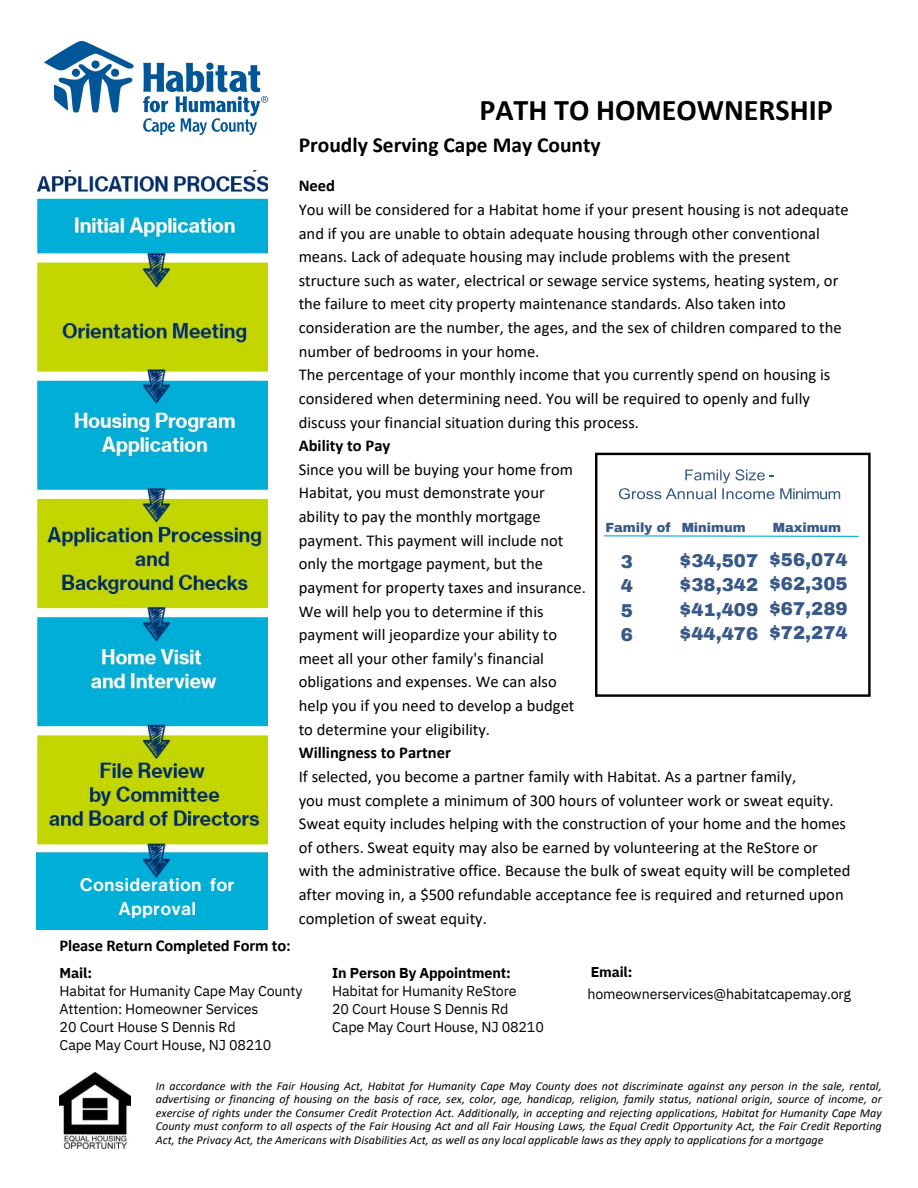
<style>
.page{position:relative;width:918px;height:1188px;background:#fff}
.page>*{position:absolute;margin:0;border:0;box-sizing:border-box;transform-origin:0 0}
.t1{font:700 30.15px "Calibri";color:#000}
.t2{font:700 21.45px "Calibri";color:#000}
.t3{font:900 18.15px "Archivo";color:#385988}
.t4{font:18px/23.7px "N Haas Grotesk DS Pro 65 Md";letter-spacing:.045em;color:#fff;text-align:center}
.t5{font:16.5px/23.7px "Calibri";color:#000}
.t6{font:700 16.5px "Calibri";color:#000}
.t7{font:14.25px "IBM Plex Sans";letter-spacing:-.01em;color:#000}
.t8{font:700 14.25px "IBM Plex Sans";letter-spacing:-.01em;color:#000}
.t9{font:900 13.05px "Archivo";color:#385988}
.t10{font:italic 12px/13.5px "Calibri";color:#000;text-align:justify}
</style>
<div class="page">
<img style="left:36px;top:170px;width:231px;height:759px">
<div style="left:595px;top:453px;width:276px;height:244px;border:2px solid #000"></div>
<svg style="left:619px;top:469px;width:221px;height:30px"></svg>
<img style="left:60px;top:1072px;width:70px;height:77px">
<img style="left:44px;top:42px;width:223px;height:93px">
<svg style="left:603px;top:535px;width:256px;height:2px"></svg>
<div style="left:60px;top:291px;width:180px;height:30px;background:#c4d600"></div>
<div style="left:44px;top:883px;width:208px;height:46px;background:#00afd7"></div>
<div style="left:227px;top:881px;width:26px;height:33px;background:#00afd7"></div>
<p class="t1" style="left:479px;top:97px;width:355px">PATH TO HOMEOWNERSHIP</p>
<p class="t2" style="left:299px;top:136px;width:303px">Proudly Serving Cape May County</p>
<p class="t4" style="left:80px;top:873px;width:155px">Consideration for<br>Approval</p>
<p class="t6" style="left:60px;top:939px;width:233px">Please Return Completed Form to:</p>
<p class="t6" style="left:299px;top:179px;width:38px">Need</p>
<p class="t5" style="left:299px;top:199px;width:551px">You will be considered for a Habitat home if your present housing is not adequate</p>
<p class="t5" style="left:299px;top:223px;width:523px">and if you are unable to obtain adequate housing through other conventional</p>
<p class="t5" style="left:299px;top:246px;width:493px">means. Lack of adequate housing may include problems with the present</p>
<p class="t5" style="left:299px;top:270px;width:541px">structure such as water, electrical or sewage service systems, heating system, or</p>
<p class="t5" style="left:299px;top:293px;width:489px">the failure to meet city property maintenance standards. Also taken into</p>
<p class="t5" style="left:299px;top:317px;width:545px">consideration are the number, the ages, and the sex of children compared to the</p>
<p class="t5" style="left:299px;top:341px;width:242px">number of bedrooms in your home.</p>
<p class="t5" style="left:299px;top:364px;width:533px">The percentage of your monthly income that you currently spend on housing is</p>
<p class="t5" style="left:299px;top:388px;width:513px">considered when determining need. You will be required to openly and fully</p>
<p class="t5" style="left:299px;top:412px;width:342px">discuss your financial situation during this process.</p>
<p class="t6" style="left:299px;top:439px;width:93px">Ability to Pay</p>
<p class="t5" style="left:299px;top:459px;width:276px">Since you will be buying your home from</p>
<p class="t5" style="left:299px;top:482px;width:248px">Habitat, you must demonstrate your</p>
<p class="t5" style="left:299px;top:506px;width:243px">ability to pay the monthly mortgage</p>
<p class="t5" style="left:299px;top:530px;width:266px">payment. This payment will include not</p>
<p class="t5" style="left:299px;top:553px;width:246px">only the mortgage payment, but the</p>
<p class="t5" style="left:299px;top:577px;width:289px">payment for property taxes and insurance.</p>
<p class="t5" style="left:299px;top:601px;width:246px">We will help you to determine if this</p>
<p class="t5" style="left:299px;top:624px;width:260px">payment will jeopardize your ability to</p>
<p class="t5" style="left:299px;top:648px;width:247px">meet all your other family's financial</p>
<p class="t5" style="left:299px;top:671px;width:260px">obligations and expenses. We can also</p>
<p class="t5" style="left:299px;top:695px;width:277px">help you if you need to develop a budget</p>
<p class="t5" style="left:299px;top:719px;width:193px">to determine your eligibility.</p>
<p class="t6" style="left:299px;top:746px;width:154px">Willingness to Partner</p>
<p class="t5" style="left:299px;top:766px;width:499px">If selected, you become a partner family with Habitat. As a partner family,</p>
<p class="t5" style="left:299px;top:790px;width:537px">you must complete a minimum of 300 hours of volunteer work or sweat equity.</p>
<p class="t5" style="left:299px;top:813px;width:549px">Sweat equity includes helping with the construction of your home and the homes</p>
<p class="t5" style="left:299px;top:837px;width:553px">of others. Sweat equity may also be earned by volunteering at the ReStore or with the administrative office. Because the bulk of sweat equity will be completed after moving in, a $500 refundable acceptance fee is required and returned upon completion of sweat equity.</p>
<p class="t9" style="left:606px;top:520px;width:66px">Family of</p>
<p class="t9" style="left:682px;top:520px;width:66px">Minimum</p>
<p class="t9" style="left:773px;top:520px;width:70px">Maximum</p>
<p class="t3" style="left:769px;top:550px;width:80px">$56,074</p>
<p class="t3" style="left:769px;top:574px;width:80px">$62,305</p>
<p class="t3" style="left:769px;top:599px;width:80px">$67,289</p>
<p class="t3" style="left:769px;top:623px;width:80px">$72,274</p>
<p class="t3" style="left:679px;top:551px;width:80px">$34,507</p>
<p class="t3" style="left:679px;top:576px;width:80px">$38,342</p>
<p class="t3" style="left:679px;top:600px;width:80px">$41,409</p>
<p class="t3" style="left:679px;top:624px;width:80px">$44,476</p>
<p class="t3" style="left:621px;top:552px;width:14px">3</p>
<p class="t3" style="left:621px;top:576px;width:14px">4</p>
<p class="t3" style="left:621px;top:601px;width:14px">5</p>
<p class="t3" style="left:621px;top:625px;width:14px">6</p>
<p class="t8" style="left:60px;top:963px;width:34px">Mail:</p>
<p class="t7" style="left:60px;top:981px;width:244px">Habitat for Humanity Cape May County</p>
<p class="t7" style="left:60px;top:999px;width:200px">Attention: Homeowner Services</p>
<p class="t7" style="left:60px;top:1017px;width:178px">20 Court House S Dennis Rd</p>
<p class="t7" style="left:60px;top:1035px;width:213px">Cape May Court House, NJ 08210</p>
<p class="t8" style="left:332px;top:963px;width:180px">In Person By Appointment:</p>
<p class="t7" style="left:332px;top:981px;width:186px">Habitat for Humanity ReStore</p>
<p class="t7" style="left:332px;top:999px;width:178px">20 Court House S Dennis Rd</p>
<p class="t7" style="left:332px;top:1017px;width:213px">Cape May Court House, NJ 08210</p>
<p class="t8" style="left:591px;top:963px;width:43px">Email:</p>
<p class="t7" style="left:587px;top:984px;width:265px">homeownerservices@habitatcapemay.org</p>
<p class="t10" style="left:156px;top:1080px;width:728px">In accordance with the Fair Housing Act, Habitat for Humanity Cape May County does not discriminate against any person in the sale, rental, advertising or financing of housing on the basis of race, sex, color, age, handicap, religion, family status, national origin, source of income, or exercise of rights under the Consumer Credit Protection Act. Additionally, in accepting and rejecting applications, Habitat for Humanity Cape May County must conform to all aspects of the Fair Housing Act and all Fair Housing Laws, the Equal Credit Opportunity Act, the Fair Credit Reporting Act, the Privacy Act, the Americans with Disabilities Act, as well as any local applicable laws as they apply to applications for a mortgage</p>
</div>
